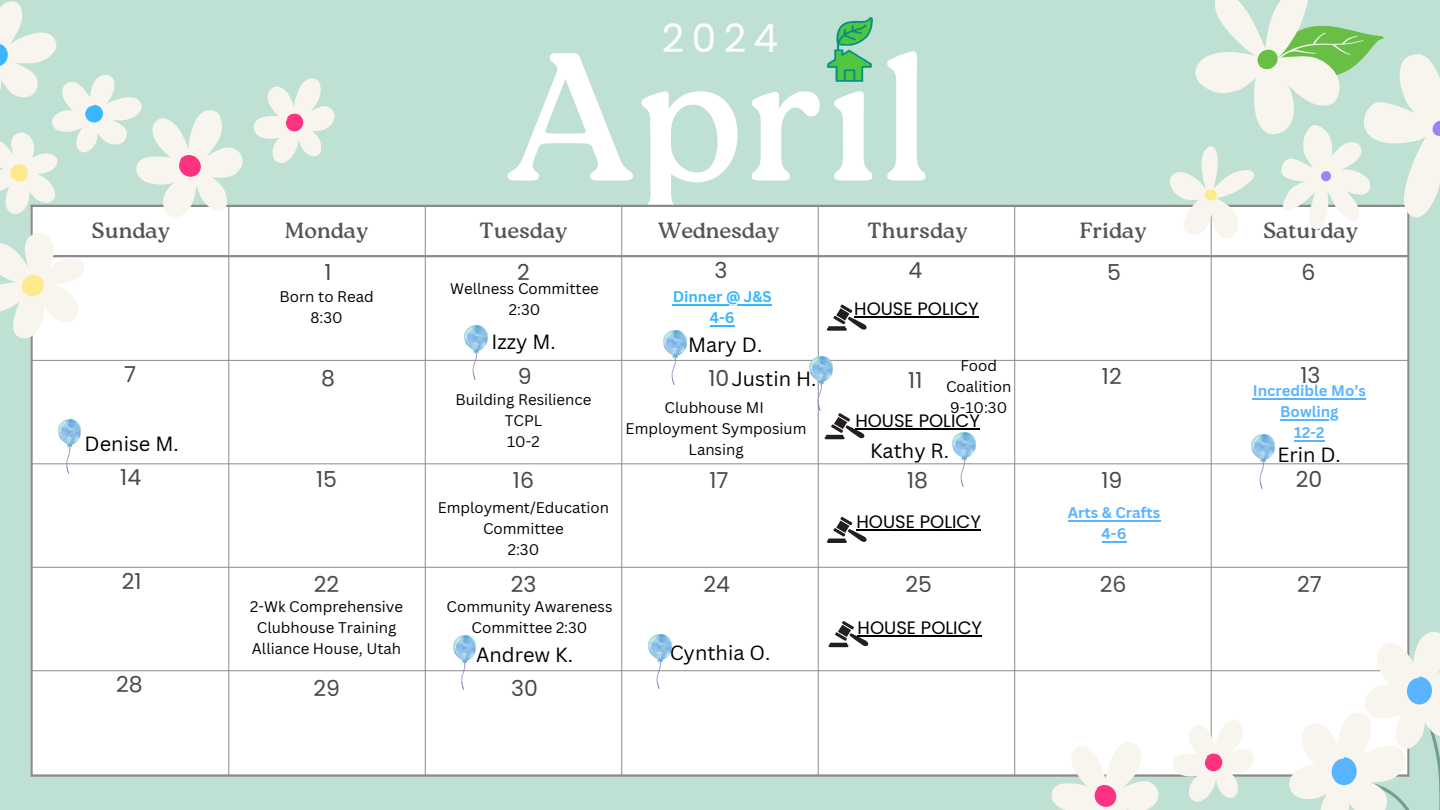
<style>
.page{position:relative;width:1440px;height:810px;background:#bfe1d4}
.page>*{position:absolute;margin:0;border:0;box-sizing:border-box;transform-origin:0 0}
.t1{font:182px "Roca Two";color:#fff}
.t2{font:39px "Poppins";color:#fff}
.t3{font:22px "Roca Two";color:#545454}
.t4{font:22px "Poppins";color:#494949}
.t5{font:20px "Canva Sans";color:#000}
.t6{font:18px "Poppins";color:#000}
.t7{font:15px/21px "Canva Sans";color:#000;text-align:center}
.t8{font:700 15px/21px "Canva Sans";color:#59b4ff;text-align:center}
.t9{font:700 15px/21px "Canva Sans";color:#38b6ff;text-align:center}
.s1{font-family:"Poppins";font-size:22px;color:#494949}
</style>
<div class="page">
<div style="left:30px;top:205px;width:1380px;height:569px;background:#fff"></div>
<hr style="left:32px;top:360px;width:1376px;height:1px;background:#8b8a8a">
<hr style="left:32px;top:463px;width:1376px;height:1px;background:#8b8a8a">
<hr style="left:32px;top:567px;width:1376px;height:1px;background:#8b8a8a">
<hr style="left:32px;top:670px;width:1376px;height:1px;background:#8b8a8a">
<hr style="left:228px;top:207px;width:1px;height:570px;background:#8b8a8a">
<hr style="left:425px;top:207px;width:1px;height:570px;background:#8b8a8a">
<hr style="left:621px;top:207px;width:1px;height:570px;background:#8b8a8a">
<hr style="left:818px;top:207px;width:1px;height:570px;background:#8b8a8a">
<hr style="left:1014px;top:207px;width:1px;height:570px;background:#8b8a8a">
<hr style="left:1211px;top:207px;width:1px;height:570px;background:#8b8a8a">
<hr style="left:30px;top:205px;width:3px;height:572px;background:#8b8a8a">
<hr style="left:1407px;top:205px;width:3px;height:572px;background:#8b8a8a">
<hr style="left:32px;top:255px;width:1376px;height:2px;background:#8b8a8a">
<hr style="left:32px;top:774px;width:1376px;height:3px;background:#8b8a8a">
<hr style="left:30px;top:205px;width:1380px;height:2px;background:#8b8a8a">
<svg style="left:1289px;top:631px;width:151px;height:179px"></svg>
<svg style="left:1030px;top:700px;width:244px;height:110px"></svg>
<svg style="left:1160px;top:0;width:280px;height:250px"></svg>
<svg style="left:0;top:1px;width:354px;height:360px"></svg>
<svg style="left:827px;top:305px;width:40px;height:26px"></svg>
<hr style="left:856px;top:529px;width:125px;height:2px;background:#000">
<hr style="left:858px;top:635px;width:124px;height:2px;background:#000">
<svg style="left:827px;top:517px;width:40px;height:26px"></svg>
<svg style="left:829px;top:621px;width:39px;height:26px"></svg>
<img style="left:465px;top:325px;width:22px;height:54px">
<img style="left:58px;top:419px;width:23px;height:54px">
<img style="left:664px;top:331px;width:22px;height:54px">
<img style="left:1252px;top:435px;width:22px;height:54px">
<img style="left:810px;top:356px;width:22px;height:54px">
<img style="left:453px;top:636px;width:23px;height:54px">
<img style="left:649px;top:634px;width:22px;height:54px">
<img style="left:953px;top:432px;width:22px;height:54px">
<img style="left:828px;top:17px;width:45px;height:65px">
<hr style="left:854px;top:316px;width:125px;height:2px;background:#000">
<hr style="left:673px;top:304px;width:99px;height:1px;background:#38b6ff">
<svg style="left:710px;top:325px;width:25px;height:1px"></svg>
<hr style="left:1068px;top:520px;width:92px;height:1px;background:#59b4ff">
<svg style="left:1102px;top:541px;width:25px;height:1px"></svg>
<hr style="left:1253px;top:398px;width:113px;height:1px;background:#59b4ff">
<hr style="left:1280px;top:419px;width:59px;height:1px;background:#59b4ff">
<hr style="left:1294px;top:440px;width:31px;height:1px;background:#59b4ff">
<hr style="left:855px;top:428px;width:125px;height:2px;background:#000">
<svg style="left:825px;top:413px;width:39px;height:26px"></svg>
<p class="t2" style="left:662px;top:12px;width:118px">2024</p>
<p class="t1" style="left:507px;top:11px;width:427px">April</p>
<h5 class="t3" style="left:285px;top:218px;width:85px">Monday</h5>
<p class="t3" style="left:480px;top:218px;width:89px">Tuesday</p>
<p class="t3" style="left:658px;top:218px;width:123px">Wednesday</p>
<h4 class="t3" style="left:868px;top:218px;width:101px">Thursday</h4>
<h3 class="t4" style="left:715px;top:255px;width:14px">3</h3>
<p class="t4" style="left:908px;top:255px;width:15px">4</p>
<p class="t3" style="left:92px;top:218px;width:80px">Sunday</p>
<p class="t3" style="left:1080px;top:218px;width:68px">Friday</p>
<p class="t3" style="left:1263px;top:218px;width:97px">Saturday</p>
<h4 class="t4" style="left:325px;top:257px;width:9px">1</h4>
<p class="t4" style="left:1107px;top:257px;width:15px">5</p>
<p class="t4" style="left:1301px;top:257px;width:15px">6</p>
<p class="t4" style="left:517px;top:257px;width:14px">2</p>
<p class="t7" style="left:279px;top:286px;width:96px">Born to Read</p>
<p class="t7" style="left:311px;top:307px;width:34px">8:30</p>
<p class="t7" style="left:450px;top:278px;width:150px">Wellness Committee</p>
<p class="t7" style="left:509px;top:299px;width:33px">2:30</p>
<p class="t5" style="left:491px;top:328px;width:66px">Izzy M.</p>
<p class="t9" style="left:673px;top:286px;width:101px">Dinner @ J&amp;S<br>4-6</p>
<p class="t5" style="left:688px;top:330px;width:76px">Mary D.</p>
<h3 class="t6" style="left:854px;top:296px;width:126px">HOUSE POLICY</h3>
<h3 class="t7" style="left:946px;top:354px;width:67px">Food<br>Coalition</h3>
<h3 class="t7" style="left:950px;top:396px;width:58px">9-10:30</h3>
<p class="t4" style="left:124px;top:359px;width:14px">7</p>
<p class="t4" style="left:1102px;top:361px;width:21px">12</p>
<h3 class="t4" style="left:1301px;top:360px;width:21px">13</h3>
<h3 class="t4" style="left:518px;top:361px;width:15px">9</h3>
<p class="t4" style="left:321px;top:363px;width:15px">8</p>
<p class="t5" style="left:708px;top:365px;width:109px"><span class="s1">10</span>Justin H.</p>
<h3 class="t4" style="left:908px;top:365px;width:16px">11</h3>
<p class="t8" style="left:1253px;top:380px;width:115px">Incredible Mo’s</p>
<p class="t8" style="left:1280px;top:401px;width:60px">Bowling<br>12-2</p>
<p class="t7" style="left:455px;top:389px;width:137px">Building Resilience</p>
<h5 class="t7" style="left:505px;top:410px;width:39px">TCPL</h5>
<h4 class="t7" style="left:507px;top:431px;width:34px">10-2</h4>
<p class="t7" style="left:665px;top:397px;width:101px">Clubhouse MI</p>
<p class="t7" style="left:626px;top:418px;width:182px">Employment Symposium</p>
<h3 class="t7" style="left:689px;top:439px;width:57px">Lansing</h3>
<p class="t6" style="left:855px;top:408px;width:126px">HOUSE POLICY</p>
<p class="t5" style="left:85px;top:429px;width:96px">Denise M.</p>
<p class="t5" style="left:870px;top:437px;width:81px">Kathy R.</p>
<p class="t5" style="left:1277px;top:441px;width:65px">Erin D.</p>
<p class="t4" style="left:120px;top:462px;width:22px">14</p>
<h3 class="t4" style="left:907px;top:465px;width:22px">18</h3>
<h3 class="t4" style="left:1296px;top:464px;width:28px">20</h3>
<p class="t4" style="left:316px;top:464px;width:22px">15</p>
<p class="t4" style="left:513px;top:465px;width:23px">16</p>
<p class="t4" style="left:709px;top:465px;width:21px">17</p>
<h5 class="t4" style="left:1101px;top:465px;width:22px">19</h5>
<p class="t7" style="left:438px;top:497px;width:173px">Employment/Education<br>Committee</p>
<p class="t7" style="left:508px;top:539px;width:33px">2:30</p>
<p class="t4" style="left:122px;top:566px;width:21px">21</p>
<p class="t4" style="left:314px;top:569px;width:27px">22</p>
<p class="t4" style="left:511px;top:569px;width:27px">23</p>
<p class="t4" style="left:116px;top:669px;width:28px">28</p>
<h3 class="t7" style="left:250px;top:596px;width:154px">2-Wk Comprehensive</h3>
<p class="t7" style="left:257px;top:617px;width:141px">Clubhouse Training</p>
<p class="t7" style="left:252px;top:638px;width:151px">Alliance House, Utah</p>
<p class="t4" style="left:313px;top:673px;width:28px">29</p>
<p class="t7" style="left:447px;top:596px;width:167px">Community Awareness<br>Committee 2:30</p>
<p class="t5" style="left:476px;top:640px;width:98px">Andrew K.</p>
<h3 class="t4" style="left:511px;top:673px;width:28px">30</h3>
<h2 class="t6" style="left:856px;top:509px;width:126px">HOUSE POLICY</h2>
<p class="t8" style="left:1068px;top:502px;width:94px">Arts &amp; Crafts<br>4-6</p>
<p class="t4" style="left:704px;top:569px;width:28px">24</p>
<p class="t4" style="left:905px;top:569px;width:28px">25</p>
<p class="t4" style="left:1100px;top:569px;width:28px">26</p>
<p class="t4" style="left:1297px;top:569px;width:26px">27</p>
<p class="t5" style="left:670px;top:638px;width:102px">Cynthia O.</p>
<p class="t6" style="left:858px;top:615px;width:126px">HOUSE POLICY</p>
</div>
